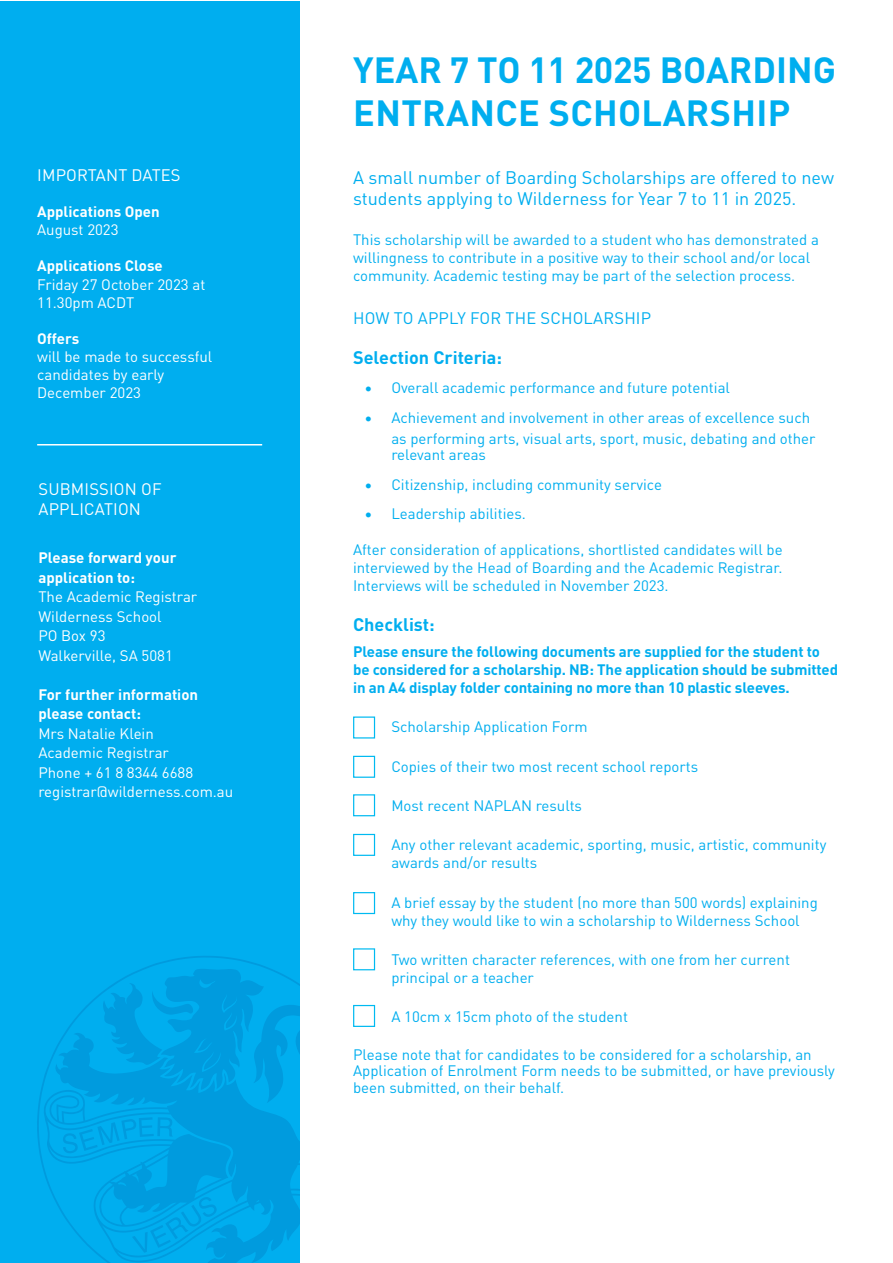
<style>
.page{position:relative;width:893px;height:1263px;background:#fff}
.page>*{position:absolute;margin:0;border:0;box-sizing:border-box;transform-origin:0 0}
.t1{font:700 36px/43.2px "DINOT";letter-spacing:.01em;color:#00aeef}
.t2{font:18px "DINOT";color:#00aeef}
.t3{font:700 18px "DINOT";color:#00aeef}
.t4{font:16.5px/19.8px "DINOT";letter-spacing:.01em;color:#fff}
.t5{font:16.5px "DINOT";letter-spacing:.01em;color:#00aeef}
.t6{font:15px/18px "DINOT";color:#00aeef}
.t7{font:15px/18px "DINOT";color:#fff}
.t8{font:700 15px/18px "DINOT";letter-spacing:-.01em;color:#00aeef}
.t9{font:700 15px/19.5px "DINOT";color:#fff}
.s1{font-weight:700}
</style>
<div class="page">
<div style="left:0;top:1px;width:299px;height:1262px;background:#00aeef"></div>
<svg style="left:37px;top:956px;width:262px;height:307px"></svg>
<hr style="left:37px;top:444px;width:225px;height:1px;background:#fff">
<div style="left:353px;top:716px;width:22px;height:22px;border:1px solid #00baf1"></div>
<div style="left:353px;top:756px;width:22px;height:22px;border:1px solid #00baf1"></div>
<div style="left:353px;top:794px;width:22px;height:22px;border:1px solid #00baf1"></div>
<div style="left:353px;top:834px;width:22px;height:22px;border:1px solid #00baf1"></div>
<div style="left:353px;top:892px;width:22px;height:22px;border:1px solid #00baf1"></div>
<div style="left:353px;top:948px;width:22px;height:22px;border:1px solid #00baf1"></div>
<div style="left:353px;top:1005px;width:22px;height:22px;border:1px solid #00baf1"></div>
<p class="t4" style="left:37px;top:164px;width:145px">IMPORTANT DATES</p>
<p class="t9" style="left:37px;top:201px;width:124px">Applications Open</p>
<p class="t7" style="left:37px;top:220px;width:83px">August 2023</p>
<p class="t7" style="left:37px;top:256px;width:170px"><span class="s1">Applications Close<br></span>Friday 27 October 2023 at<br>11.30pm ACDT</p>
<p class="t9" style="left:37px;top:327px;width:44px">Offers</p>
<p class="t7" style="left:37px;top:346px;width:177px">will be made to successful candidates by early<br>December 2023</p>
<p class="t4" style="left:38px;top:478px;width:125px">SUBMISSION OF<br>APPLICATION</p>
<p class="t9" style="left:38px;top:546px;width:140px">Please forward your</p>
<p class="t9" style="left:38px;top:566px;width:98px">application to:</p>
<p class="t7" style="left:38px;top:586px;width:160px">The Academic Registrar</p>
<p class="t7" style="left:38px;top:606px;width:125px">Wilderness School</p>
<p class="t7" style="left:38px;top:625px;width:69px">PO Box 93</p>
<p class="t7" style="left:38px;top:645px;width:136px">Walkerville, SA 5081</p>
<p class="t9" style="left:38px;top:683px;width:161px">For further information please contact:</p>
<p class="t7" style="left:38px;top:723px;width:117px">Mrs Natalie Klein</p>
<p class="t7" style="left:38px;top:742px;width:132px">Academic Registrar</p>
<p class="t7" style="left:38px;top:762px;width:156px">Phone + 61 8 8344 6688</p>
<p class="t7" style="left:38px;top:781px;width:196px">registrar@wilderness.com.au</p>
<p class="t1" style="left:353px;top:45px;width:484px">YEAR 7 TO 11 2025 BOARDING<br>ENTRANCE SCHOLARSHIP</p>
<p class="t2" style="left:353px;top:163px;width:483px">A small number of Boarding Scholarships are offered to new</p>
<p class="t2" style="left:353px;top:185px;width:445px">students applying to Wilderness for Year 7 to 11 in 2025.</p>
<p class="t6" style="left:353px;top:229px;width:467px">This scholarship will be awarded to a student who has demonstrated a willingness to contribute in a positive way to their school and/or local community. Academic testing may be part of the selection process.</p>
<p class="t5" style="left:353px;top:305px;width:300px">HOW TO APPLY FOR THE SCHOLARSHIP</p>
<p class="t3" style="left:353px;top:343px;width:151px">Selection Criteria:</p>
<p class="t6" style="left:364px;top:377px;width:367px">• Overall academic performance and future potential</p>
<p class="t6" style="left:391px;top:405px;width:426px;line-height:21px;text-indent:-27px">• Achievement and involvement in other areas of excellence such as performing arts, visual arts, sport, music, debating and other</p>
<p class="t6" style="left:391px;top:444px;width:96px">relevant areas</p>
<p class="t6" style="left:364px;top:474px;width:299px">• Citizenship, including community service</p>
<p class="t6" style="left:364px;top:503px;width:163px">• Leadership abilities.</p>
<p class="t6" style="left:353px;top:539px;width:431px;text-align:justify">After consideration of applications, shortlisted candidates will be interviewed by the Head of Boarding and the Academic Registrar.<br>Interviews will be scheduled in November 2023.</p>
<p class="t3" style="left:353px;top:610px;width:83px">Checklist:</p>
<p class="t8" style="left:353px;top:641px;width:486px">Please ensure the following documents are supplied for the student to be considered for a scholarship. NB: The application should be submitted in an A4 display folder containing no more than 10 plastic sleeves.</p>
<p class="t6" style="left:391px;top:717px;width:198px">Scholarship Application Form</p>
<p class="t6" style="left:391px;top:756px;width:308px">Copies of their two most recent school reports</p>
<p class="t6" style="left:391px;top:795px;width:192px">Most recent NAPLAN results</p>
<p class="t6" style="left:391px;top:834px;width:437px">Any other relevant academic, sporting, music, artistic, community awards and/or results</p>
<p class="t6" style="left:391px;top:892px;width:428px">A brief essay by the student (no more than 500 words) explaining why they would like to win a scholarship to Wilderness School</p>
<p class="t6" style="left:391px;top:949px;width:400px">Two written character references, with one from her current principal or a teacher</p>
<p class="t6" style="left:391px;top:1006px;width:238px">A 10cm x 15cm photo of the student</p>
<p class="t6" style="left:353px;top:1044px;width:483px;line-height:16.5px">Please note that for candidates to be considered for a scholarship, an<br>Application of Enrolment Form needs to be submitted, or have previously been submitted, on their behalf.</p>
</div>
